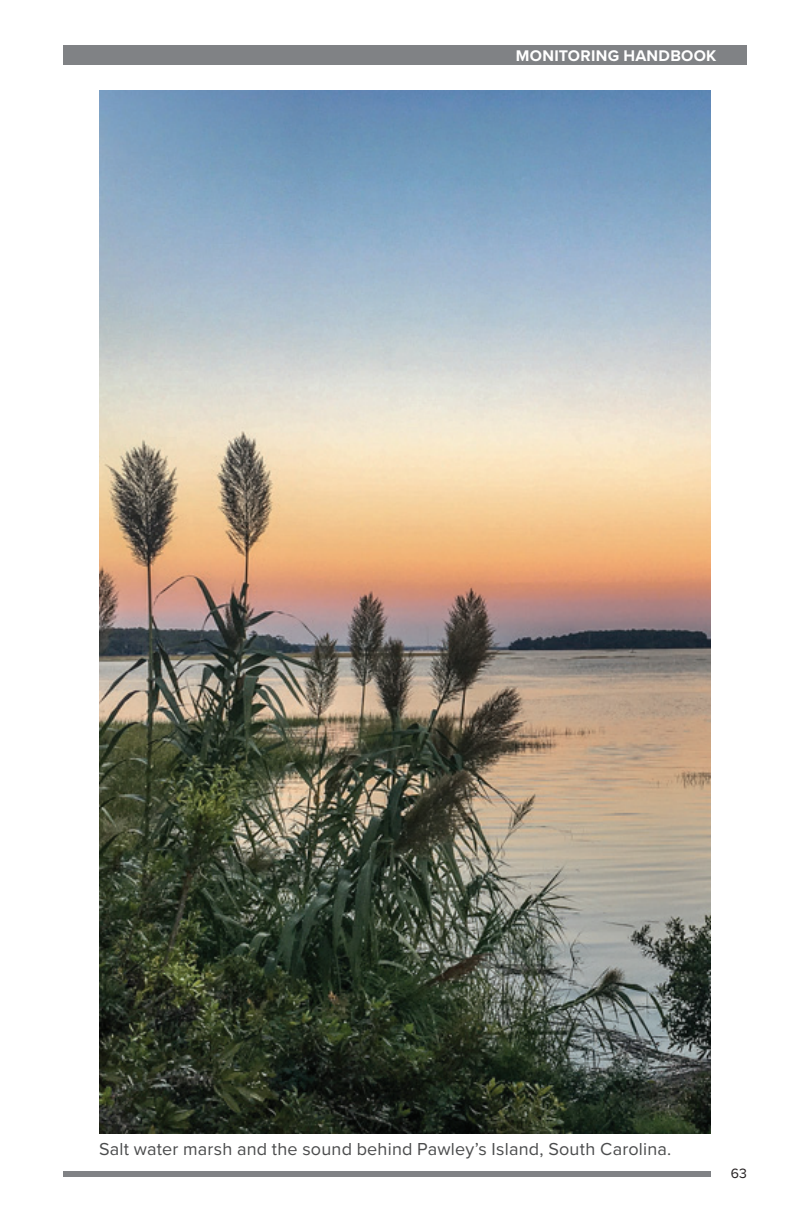
<style>
.page{position:relative;width:792px;height:1224px;background:#fff}
.page>*{position:absolute;margin:0;border:0;box-sizing:border-box;transform-origin:0 0}
.t1{font:18px "Proxima Nova";letter-spacing:.01em;color:#4b4c4d}
.t2{font:700 16px "Proxima Nova";letter-spacing:.02em;color:#fff}
.t3{font:14px "Proxima Nova";color:#231f20}
</style>
<div class="page">
<div style="left:63px;top:45px;width:684px;height:20px;background:#808285"></div>
<div style="left:63px;top:1172px;width:648px;height:5px;background:#808285"></div>
<img style="left:99px;top:90px;width:612px;height:1044px">
<p class="t2" style="left:516px;top:44px;width:202px">MONITORING HANDBOOK</p>
<p class="t1" style="left:99px;top:1135px;width:574px">Salt water marsh and the sound behind Pawley’s Island, South Carolina.</p>
<p class="t3" style="left:731px;top:1163px;width:18px">63</p>
</div>
